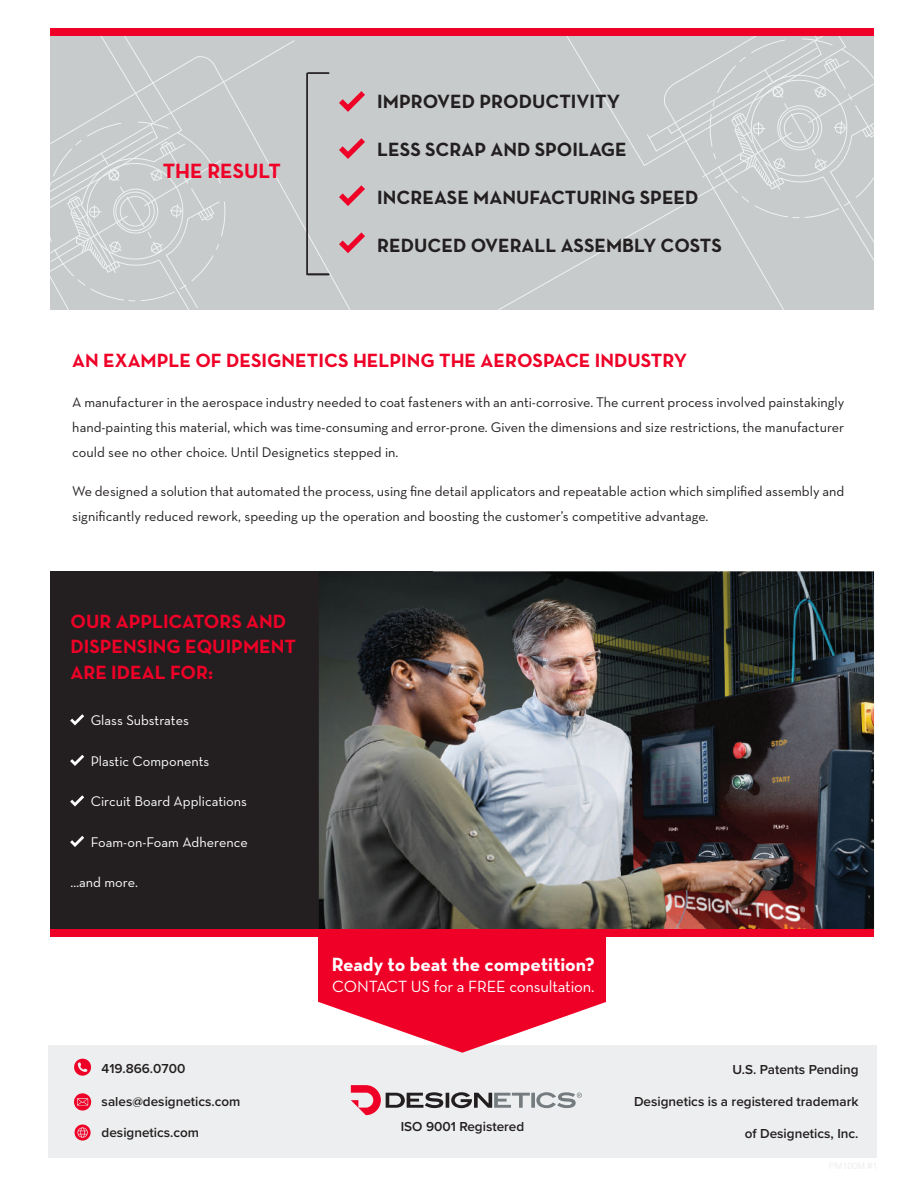
<style>
.page{position:relative;width:918px;height:1188px;background:#fff}
.page>*{position:absolute;margin:0;border:0;box-sizing:border-box;transform-origin:0 0}
.t1{font:700 21px "Neutra Text";color:#ef0027}
.t2{font:700 19.5px/25.5px "Neutra Text";color:#ef0027}
.t3{font:700 19.5px "Neutra Text";color:#231f20}
.t4{font:700 19.5px "Neutra Text";color:#fff}
.t5{font:16.5px "Neutra Text";letter-spacing:-.01em;color:#fff}
.t6{font:14.25px/24.8px "Neutra Text";color:#231f20;text-align:justify}
.t7{font:14.25px "Neutra Text";color:#fff}
.t8{font:600 13.5px "Proxima Nova";color:#231f20}
</style>
<div class="page">
<div style="left:50px;top:571px;width:383px;height:362px;background:#231f20"></div>
<img style="left:319px;top:571px;width:555px;height:358px">
<div style="left:48px;top:1045px;width:828px;height:113px;background:#edeeef"></div>
<div style="left:50px;top:929px;width:824px;height:8px;background:#ef0027"></div>
<svg style="left:74px;top:1059px;width:17px;height:17px"></svg>
<svg style="left:74px;top:1093px;width:17px;height:18px"></svg>
<svg style="left:75px;top:1125px;width:16px;height:16px"></svg>
<div style="left:318px;top:932px;width:288px;height:70px;background:#ef0027"></div>
<svg style="left:319px;top:1002px;width:287px;height:51px"></svg>
<svg style="left:70px;top:714px;width:14px;height:11px"></svg>
<svg style="left:70px;top:755px;width:14px;height:11px"></svg>
<svg style="left:70px;top:795px;width:14px;height:12px"></svg>
<svg style="left:70px;top:836px;width:14px;height:11px"></svg>
<div style="left:50px;top:33px;width:824px;height:277px;background:#c7cbcc"></div>
<svg style="left:356px;top:91px;width:9px;height:13px"></svg>
<svg style="left:356px;top:138px;width:9px;height:13px"></svg>
<svg style="left:356px;top:185px;width:9px;height:13px"></svg>
<svg style="left:356px;top:232px;width:9px;height:13px"></svg>
<svg style="left:226px;top:53px;width:130px;height:257px"></svg>
<svg style="left:50px;top:36px;width:176px;height:274px"></svg>
<svg style="left:498px;top:36px;width:376px;height:274px"></svg>
<hr style="left:306px;top:73px;width:2px;height:202px;background:#231f20">
<div style="left:50px;top:28px;width:824px;height:8px;background:#ef0027"></div>
<svg style="left:351px;top:1085px;width:231px;height:30px"></svg>
<h1 class="t1" style="left:163px;top:158px;width:120px">THE RESULT</h1>
<h2 class="t3" style="left:377px;top:89px;width:244px">IMPROVED PRODUCTIVITY</h2>
<h2 class="t3" style="left:377px;top:137px;width:251px">LESS SCRAP AND SPOILAGE</h2>
<h2 class="t3" style="left:377px;top:185px;width:323px">INCREASE MANUFACTURING SPEED</h2>
<h2 class="t3" style="left:377px;top:233px;width:346px">REDUCED OVERALL ASSEMBLY COSTS</h2>
<h2 class="t2" style="left:72px;top:348px;width:616px">AN EXAMPLE OF DESIGNETICS HELPING THE AEROSPACE INDUSTRY</h2>
<p class="t6" style="left:72px;top:390px;width:774px">A manufacturer in the aerospace industry needed to coat fasteners with an anti-corrosive. The current process involved painstakingly hand-painting this material, which was time-consuming and error-prone. Given the dimensions and size restrictions, the manufacturer could see no other choice. Until Designetics stepped in.</p>
<p class="t6" style="left:72px;top:479px;width:774px">We designed a solution that automated the process, using fine detail applicators and repeatable action which simplified assembly and significantly reduced rework, speeding up the operation and boosting the customer’s competitive advantage.</p>
<h2 class="t2" style="left:70px;top:608px;width:227px">OUR APPLICATORS AND<br>DISPENSING EQUIPMENT<br>ARE IDEAL FOR:</h2>
<p class="t7" style="left:91px;top:712px;width:100px">Glass Substrates</p>
<p class="t7" style="left:91px;top:752px;width:120px">Plastic Components</p>
<p class="t7" style="left:91px;top:793px;width:158px">Circuit Board Applications</p>
<p class="t7" style="left:91px;top:833px;width:158px">Foam-on-Foam Adherence</p>
<p class="t7" style="left:70px;top:874px;width:69px">…and more.</p>
<h2 class="t4" style="left:332px;top:952px;width:265px">Ready to beat the competition?</h2>
<p class="t5" style="left:332px;top:977px;width:264px">CONTACT US for a FREE consultation.</p>
<p class="t8" style="left:102px;top:1058px;width:85px">419.866.0700</p>
<p class="t8" style="left:733px;top:1059px;width:127px">U.S. Patents Pending</p>
<p class="t8" style="left:102px;top:1092px;width:140px">sales@designetics.com</p>
<p class="t8" style="left:102px;top:1122px;width:99px">designetics.com</p>
<p class="t8" style="left:401px;top:1116px;width:125px">ISO 9001 Registered</p>
<p class="t8" style="left:634px;top:1092px;width:226px">Designetics is a registered trademark</p>
<p class="t8" style="left:745px;top:1123px;width:115px">of Designetics, Inc.</p>
</div>
